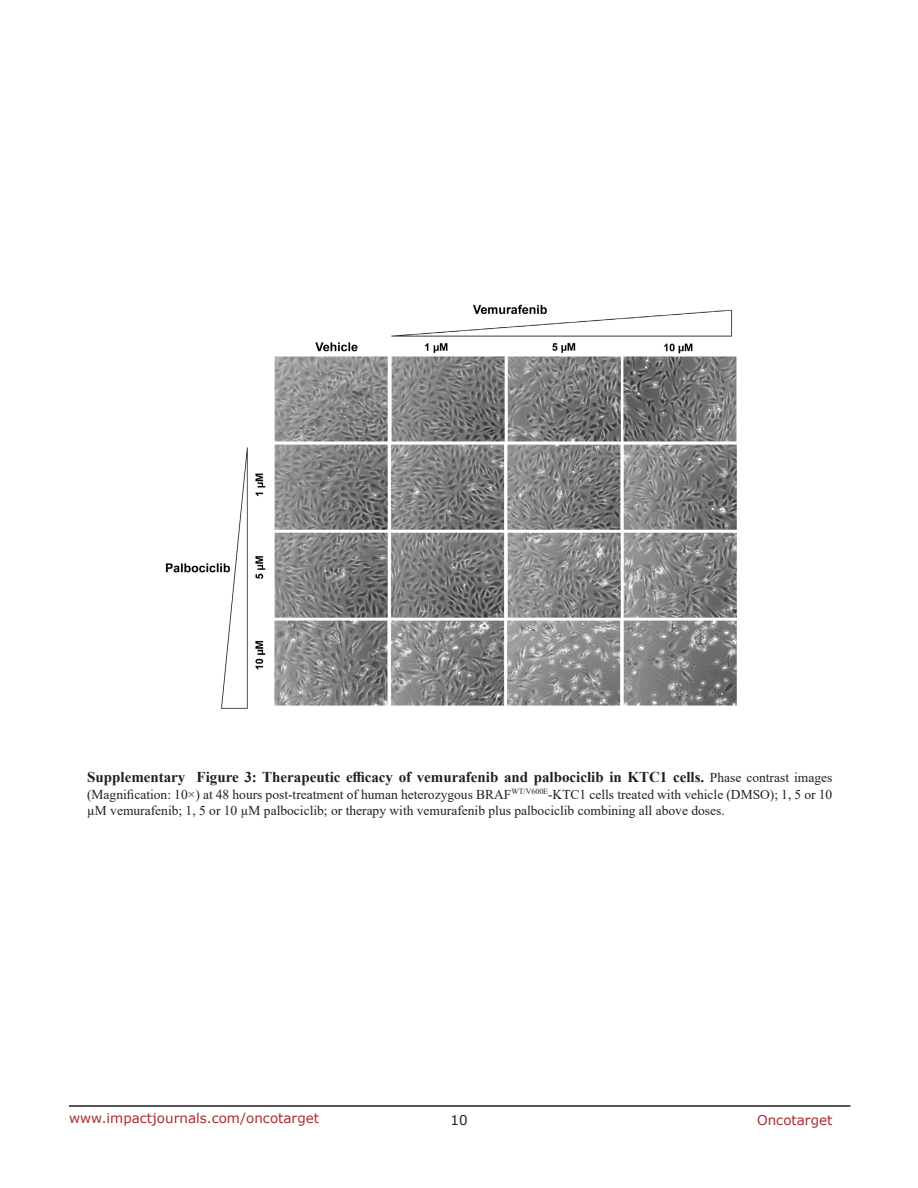
<style>
.page{position:relative;width:918px;height:1188px;background:#fff}
.page>*{position:absolute;margin:0;border:0;box-sizing:border-box;transform-origin:0 0}
.FigureText{font:700 15px "Times New Roman";color:#221f22}
.FigureText-2{font:13.5px/16.2px "Times New Roman";color:#221f22}
.t1{font:13.5px "Verdana";color:#ac2b31}
.t2{font:13.5px "Verdana";color:#221f22}
.s1{font-weight:400;font-size:13.5px}
</style>
<div class="page">
<hr style="left:69px;top:1105px;width:781px;height:2px;background:#231f20">
<img style="left:165px;top:304px;width:572px;height:405px">
<p class="FigureText" style="left:87px;top:767px;width:747px">Supplementary Figure 3: Therapeutic efficacy of vemurafenib and palbociclib in KTC1 cells. <span class="s1">Phase contrast images</span></p>
<p class="FigureText-2" style="left:87px;top:786px;width:747px">(Magnification: 10×) at 48 hours post-treatment of human heterozygous BRAF<sup>WT/V600E</sup>-KTC1 cells treated with vehicle (DMSO); 1, 5 or 10 µM vemurafenib; 1, 5 or 10 µM palbociclib; or therapy with vemurafenib plus palbociclib combining all above doses.</p>
<p class="t1" style="left:69px;top:1109px;width:252px">www.impactjournals.com/oncotarget</p>
<p class="t2" style="left:450px;top:1111px;width:19px">10</p>
<p class="t1" style="left:757px;top:1111px;width:77px">Oncotarget</p>
</div>
